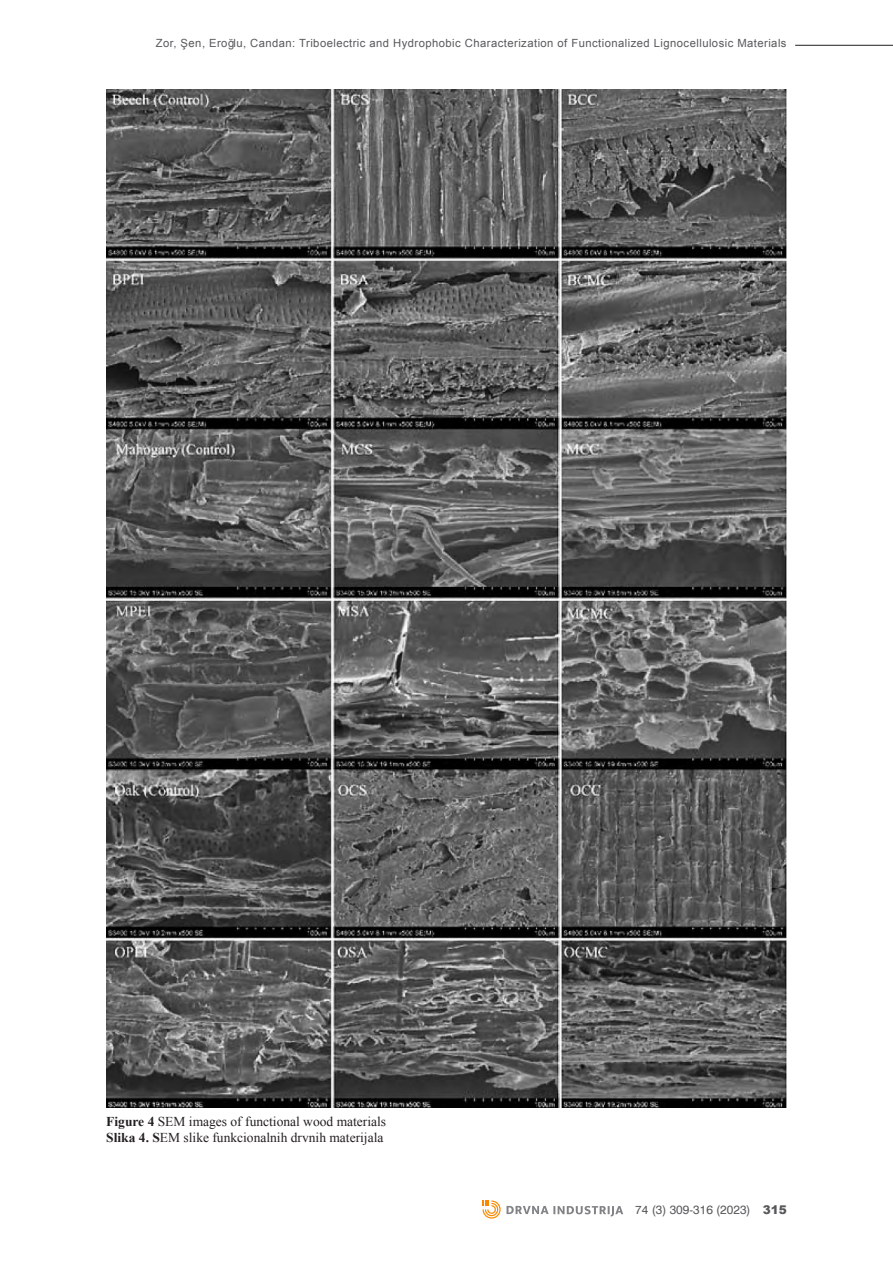
<style>
.page{position:relative;width:893px;height:1263px;background:#fff}
.page>*{position:absolute;margin:0;border:0;box-sizing:border-box;transform-origin:0 0}
.t1{font:13.5px/16.2px "Times New Roman";color:#231f20}
.t2{font:12px "A Helvetica";color:#57585a}
.t3{font:11.25px "Arial";letter-spacing:.04em;color:#57585a}
.s1{font-weight:700}
.s2{font-family:"Arial";font-weight:900}
</style>
<div class="page">
<hr style="left:795px;top:45px;width:98px;height:1px;background:#231f20">
<svg style="left:507px;top:1206px;width:116px;height:10px"></svg>
<svg style="left:483px;top:1200px;width:18px;height:18px"></svg>
<img style="left:106px;top:89px;width:681px;height:1018px">
<p class="t3" style="left:156px;top:35px;width:632px">Zor, Şen, Erog˘lu, Candan: Triboelectric and Hydrophobic Characterization of Functionalized Lignocellulosic Materials</p>
<p class="t1" style="left:106px;top:1113px;width:281px"><span class="s1">Figure 4</span> SEM images of functional wood materials<br><span class="s1">Slika 4. S</span>EM slike funkcionalnih drvnih materijala</p>
<p class="t2" style="left:635px;top:1202px;width:153px">74 (3) 309-316 (2023) <span class="s2">315</span></p>
</div>
